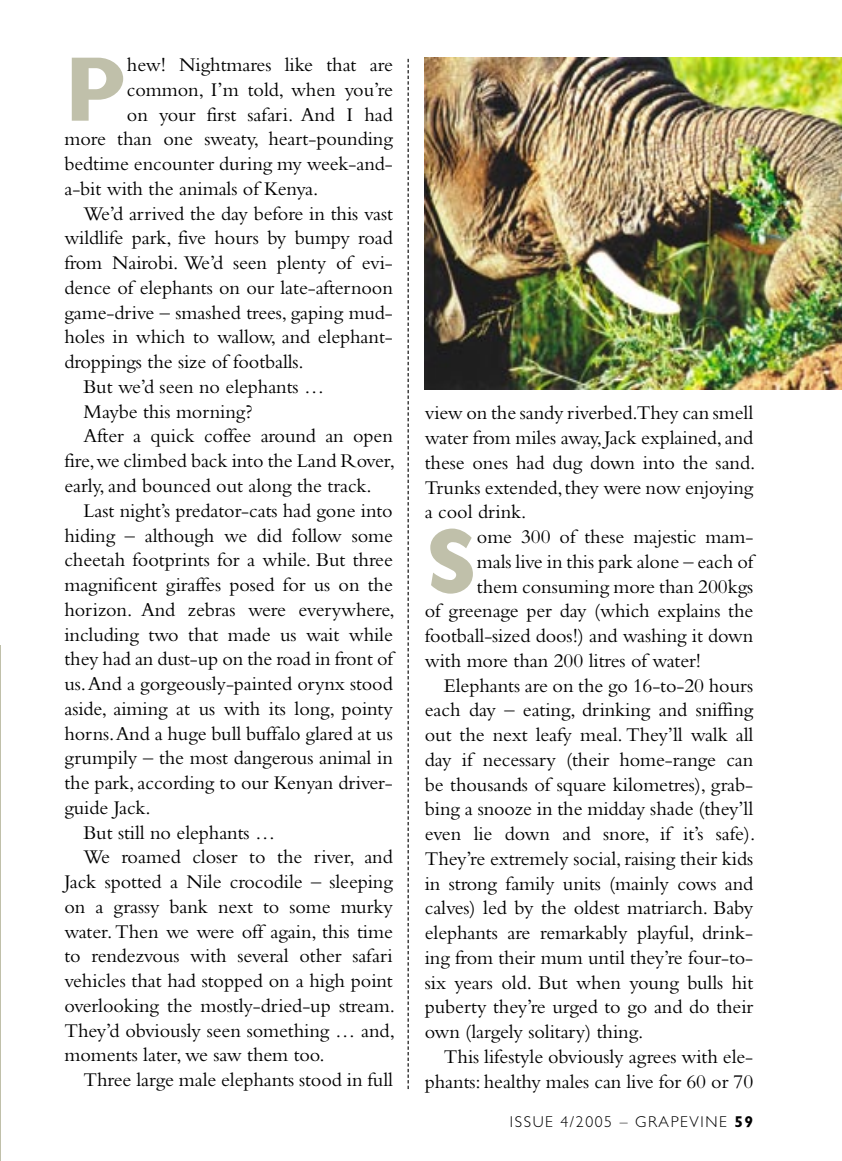
<style>
.page{position:relative;width:842px;height:1161px;background:#fff}
.page>*{position:absolute;margin:0;border:0;box-sizing:border-box;transform-origin:0 0}
.t1{font:94.5px "Base Nine B";color:#c0c0aa}
.t2{font:20.25px/24.8px "Bembo";letter-spacing:-.005em;color:#000;text-align:justify}
.t3{font:300 15.75px "Gill Sans";letter-spacing:.1em;color:#000}
.s1{font-weight:700}
</style>
<div class="page">
<hr style="left:0;top:645px;width:1px;height:516px;background:#c0c0aa">
<svg style="left:408px;top:59px;width:1px;height:1030px"></svg>
<img style="left:424px;top:57px;width:418px;height:333px">
<h1 class="t1" style="left:64px;top:14px;width:65px">P</h1>
<p class="t2" style="left:127px;top:52px;width:267px">hew! Nightmares like that are</p>
<p class="t2" style="left:127px;top:77px;width:267px">common, I’m told, when you’re</p>
<p class="t2" style="left:127px;top:102px;width:267px">on your first safari. And I had</p>
<p class="t2" style="left:64px;top:126px;width:330px">more than one sweaty, heart-pounding</p>
<p class="t2" style="left:64px;top:151px;width:330px">bedtime encounter during my week-and-</p>
<p class="t2" style="left:64px;top:176px;width:256px">a-bit with the animals of Kenya.</p>
<p class="t2" style="left:84px;top:201px;width:311px">We’d arrived the day before in this vast</p>
<p class="t2" style="left:64px;top:225px;width:330px">wildlife park, five hours by bumpy road</p>
<p class="t2" style="left:64px;top:250px;width:330px">from Nairobi. We’d seen plenty of evi-</p>
<p class="t2" style="left:64px;top:275px;width:330px">dence of elephants on our late-afternoon</p>
<p class="t2" style="left:64px;top:300px;width:330px">game-drive – smashed trees, gaping mud-</p>
<p class="t2" style="left:64px;top:324px;width:330px">holes in which to wallow, and elephant-</p>
<p class="t2" style="left:64px;top:349px;width:241px">droppings the size of footballs.</p>
<p class="t2" style="left:84px;top:374px;width:242px">But we’d seen no elephants …</p>
<p class="t2" style="left:84px;top:399px;width:170px">Maybe this morning?</p>
<p class="t2" style="left:84px;top:423px;width:311px">After a quick coffee around an open</p>
<p class="t2" style="left:64px;top:448px;width:332px">fire, we climbed back into the Land Rover,</p>
<p class="t2" style="left:64px;top:473px;width:309px">early, and bounced out along the track.</p>
<p class="t2" style="left:84px;top:498px;width:311px">Last night’s predator-cats had gone into</p>
<p class="t2" style="left:64px;top:522px;width:330px">hiding – although we did follow some</p>
<p class="t2" style="left:64px;top:547px;width:330px">cheetah footprints for a while. But three</p>
<p class="t2" style="left:64px;top:572px;width:330px">magnificent giraffes posed for us on the</p>
<p class="t2" style="left:64px;top:597px;width:332px">horizon. And zebras were everywhere,</p>
<p class="t2" style="left:64px;top:621px;width:330px">including two that made us wait while</p>
<p class="t2" style="left:64px;top:646px;width:330px">they had an dust-up on the road in front of</p>
<p class="t2" style="left:64px;top:671px;width:330px">us. And a gorgeously-painted orynx stood</p>
<p class="t2" style="left:64px;top:696px;width:330px">aside, aiming at us with its long, pointy</p>
<p class="t2" style="left:64px;top:720px;width:330px">horns.And a huge bull buffalo glared at us</p>
<p class="t2" style="left:64px;top:745px;width:330px">grumpily – the most dangerous animal in</p>
<p class="t2" style="left:64px;top:770px;width:330px">the park, according to our Kenyan driver-</p>
<p class="t2" style="left:64px;top:795px;width:88px">guide Jack.</p>
<p class="t2" style="left:84px;top:819px;width:193px">But still no elephants …</p>
<p class="t2" style="left:84px;top:844px;width:311px">We roamed closer to the river, and</p>
<p class="t2" style="left:64px;top:869px;width:330px">Jack spotted a Nile crocodile – sleeping</p>
<p class="t2" style="left:64px;top:894px;width:330px">on a grassy bank next to some murky</p>
<p class="t2" style="left:64px;top:918px;width:330px">water. Then we were off again, this time</p>
<p class="t2" style="left:64px;top:943px;width:330px">to rendezvous with several other safari</p>
<p class="t2" style="left:64px;top:968px;width:330px">vehicles that had stopped on a high point</p>
<p class="t2" style="left:64px;top:993px;width:332px">overlooking the mostly-dried-up stream.</p>
<p class="t2" style="left:64px;top:1017px;width:332px">They’d obviously seen something … and,</p>
<p class="t2" style="left:64px;top:1042px;width:262px">moments later, we saw them too.</p>
<p class="t2" style="left:84px;top:1067px;width:311px">Three large male elephants stood in full</p>
<p class="t2" style="left:425px;top:400px;width:332px">view on the sandy riverbed.They can smell water from miles away, Jack explained, and these ones had dug down into the sand.<br>Trunks extended, they were now enjoying a cool drink.</p>
<h1 class="t1" style="left:425px;top:485px;width:54px">S</h1>
<p class="t2" style="left:477px;top:524px;width:278px">ome 300 of these majestic mam-</p>
<p class="t2" style="left:477px;top:549px;width:278px">mals live in this park alone – each of</p>
<p class="t2" style="left:477px;top:573px;width:278px">them consuming more than 200kgs</p>
<p class="t2" style="left:425px;top:598px;width:330px">of greenage per day (which explains the</p>
<p class="t2" style="left:425px;top:623px;width:330px">football-sized doos!) and washing it down</p>
<p class="t2" style="left:425px;top:648px;width:278px">with more than 200 litres of water!</p>
<p class="t2" style="left:444px;top:672px;width:311px">Elephants are on the go 16-to-20 hours</p>
<p class="t2" style="left:425px;top:697px;width:330px">each day – eating, drinking and sniffing</p>
<p class="t2" style="left:425px;top:722px;width:330px">out the next leafy meal. They’ll walk all</p>
<p class="t2" style="left:425px;top:747px;width:330px">day if necessary (their home-range can</p>
<p class="t2" style="left:425px;top:771px;width:330px">be thousands of square kilometres), grab-</p>
<p class="t2" style="left:425px;top:796px;width:330px">bing a snooze in the midday shade (they’ll</p>
<p class="t2" style="left:425px;top:821px;width:332px">even lie down and snore, if it’s safe).</p>
<p class="t2" style="left:425px;top:846px;width:330px">They’re extremely social, raising their kids</p>
<p class="t2" style="left:425px;top:870px;width:330px">in strong family units (mainly cows and</p>
<p class="t2" style="left:425px;top:895px;width:330px">calves) led by the oldest matriarch. Baby</p>
<p class="t2" style="left:425px;top:920px;width:330px">elephants are remarkably playful, drink-</p>
<p class="t2" style="left:425px;top:945px;width:330px">ing from their mum until they’re four-to-</p>
<p class="t2" style="left:425px;top:969px;width:330px">six years old. But when young bulls hit</p>
<p class="t2" style="left:425px;top:994px;width:330px">puberty they’re urged to go and do their</p>
<p class="t2" style="left:425px;top:1019px;width:220px">own (largely solitary) thing.</p>
<p class="t2" style="left:444px;top:1044px;width:311px">This lifestyle obviously agrees with ele-</p>
<p class="t2" style="left:425px;top:1068px;width:330px">phants: healthy males can live for 60 or 70</p>
<p class="t3" style="left:510px;top:1113px;width:245px">ISSUE 4/2005 – GRAPEVINE <span class="s1">59</span></p>
</div>
